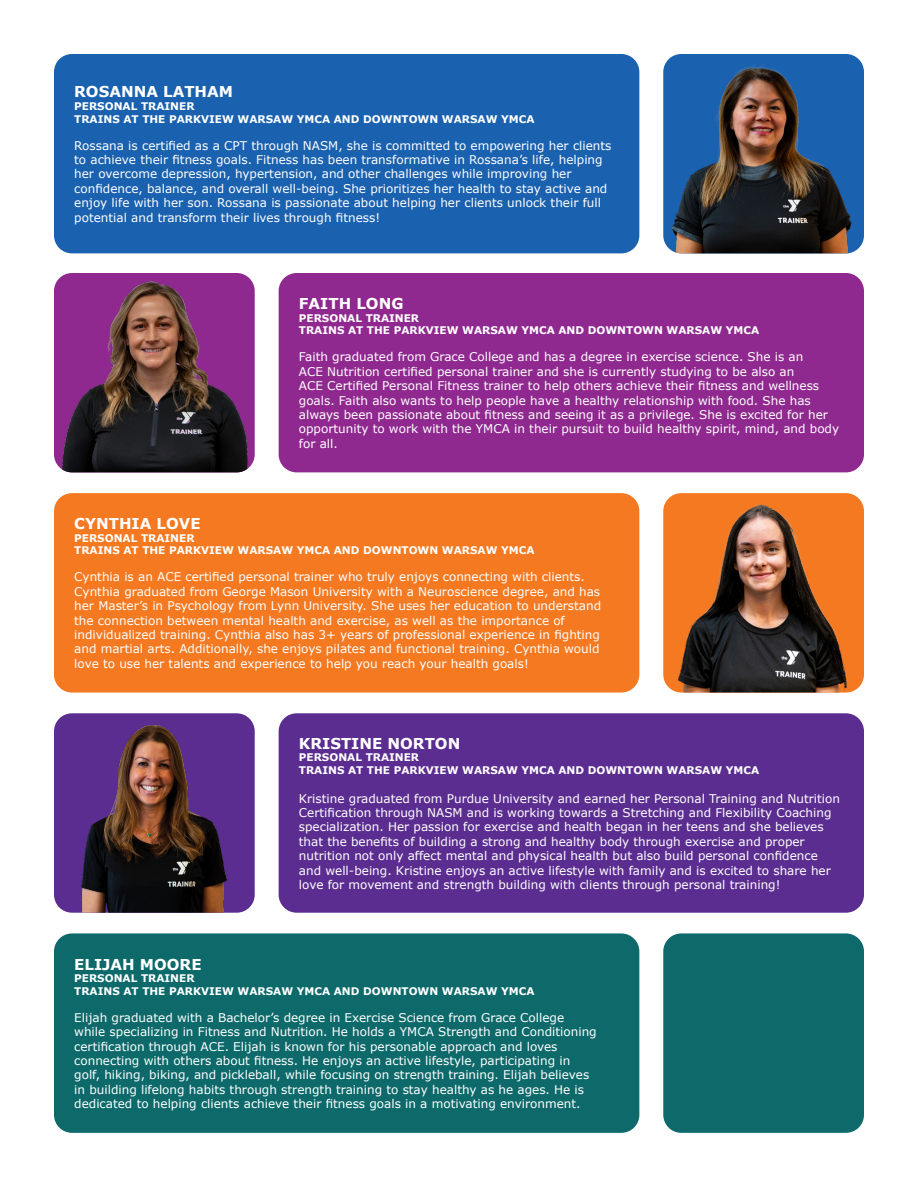
<style>
.page{position:relative;width:918px;height:1188px;background:#fff}
.page>*{position:absolute;margin:0;border:0;box-sizing:border-box;transform-origin:0 0}
.t1{font:700 15px "Verdana";color:#fff}
.t2{font:12px/14.4px "Verdana";color:#fff}
.t3{font:700 10.5px "Verdana";color:#fff}
</style>
<div class="page">
<img style="left:54px;top:273px;width:201px;height:199px">
<img style="left:663px;top:493px;width:201px;height:200px">
<img style="left:663px;top:54px;width:201px;height:199px">
<div style="left:663px;top:933px;width:201px;height:200px;background:#0d696a;border-radius:18px"></div>
<div style="left:279px;top:273px;width:585px;height:199px;background:#90298f;border-radius:18px"></div>
<div style="left:54px;top:493px;width:585px;height:200px;background:#f47921;border-radius:18px"></div>
<div style="left:54px;top:54px;width:585px;height:199px;background:#1a61af;border-radius:18px"></div>
<div style="left:54px;top:933px;width:585px;height:200px;background:#0d696a;border-radius:18px"></div>
<img style="left:54px;top:713px;width:201px;height:200px">
<div style="left:279px;top:713px;width:585px;height:200px;background:#5b2d90;border-radius:18px"></div>
<p class="t1" style="left:74px;top:82px;width:160px">ROSANNA LATHAM</p>
<p class="t3" style="left:74px;top:99px;width:122px">PERSONAL TRAINER</p>
<p class="t3" style="left:74px;top:112px;width:462px">TRAINS AT THE PARKVIEW WARSAW YMCA AND DOWNTOWN WARSAW YMCA</p>
<p class="t2" style="left:74px;top:138px;width:539px">Rossana is certified as a CPT through NASM, she is committed to empowering her clients to achieve their fitness goals. Fitness has been transformative in Rossana’s life, helping her overcome depression, hypertension, and other challenges while improving her confidence, balance, and overall well-being. She prioritizes her health to stay active and enjoy life with her son. Rossana is passionate about helping her clients unlock their full potential and transform their lives through fitness!</p>
<p class="t1" style="left:299px;top:294px;width:106px">FAITH LONG</p>
<p class="t3" style="left:299px;top:311px;width:122px">PERSONAL TRAINER</p>
<p class="t3" style="left:299px;top:324px;width:462px">TRAINS AT THE PARKVIEW WARSAW YMCA AND DOWNTOWN WARSAW YMCA</p>
<p class="t2" style="left:299px;top:350px;width:542px">Faith graduated from Grace College and has a degree in exercise science. She is an<br>ACE Nutrition certified personal trainer and she is currently studying to be also an<br>ACE Certified Personal Fitness trainer to help others achieve their fitness and wellness goals. Faith also wants to help people have a healthy relationship with food. She has always been passionate about fitness and seeing it as a privilege. She is excited for her opportunity to work with the YMCA in their pursuit to build healthy spirit, mind, and body for all.</p>
<p class="t1" style="left:74px;top:514px;width:128px">CYNTHIA LOVE</p>
<p class="t3" style="left:74px;top:531px;width:122px">PERSONAL TRAINER</p>
<p class="t3" style="left:74px;top:544px;width:462px">TRAINS AT THE PARKVIEW WARSAW YMCA AND DOWNTOWN WARSAW YMCA</p>
<p class="t2" style="left:74px;top:570px;width:528px">Cynthia is an ACE certified personal trainer who truly enjoys connecting with clients.<br>Cynthia graduated from George Mason University with a Neuroscience degree, and has her Master’s in Psychology from Lynn University. She uses her education to understand the connection between mental health and exercise, as well as the importance of individualized training. Cynthia also has 3+ years of professional experience in fighting and martial arts. Additionally, she enjoys pilates and functional training. Cynthia would love to use her talents and experience to help you reach your health goals!</p>
<p class="t1" style="left:299px;top:733px;width:163px">KRISTINE NORTON</p>
<p class="t3" style="left:299px;top:750px;width:122px">PERSONAL TRAINER</p>
<p class="t3" style="left:299px;top:763px;width:462px">TRAINS AT THE PARKVIEW WARSAW YMCA AND DOWNTOWN WARSAW YMCA</p>
<p class="t2" style="left:299px;top:791px;width:543px">Kristine graduated from Purdue University and earned her Personal Training and Nutrition Certification through NASM and is working towards a Stretching and Flexibility Coaching specialization. Her passion for exercise and health began in her teens and she believes that the benefits of building a strong and healthy body through exercise and proper nutrition not only affect mental and physical health but also build personal confidence and well-being. Kristine enjoys an active lifestyle with family and is excited to share her love for movement and strength building with clients through personal training!</p>
<p class="t1" style="left:74px;top:954px;width:129px">ELIJAH MOORE</p>
<p class="t3" style="left:74px;top:972px;width:122px">PERSONAL TRAINER</p>
<p class="t3" style="left:74px;top:984px;width:462px">TRAINS AT THE PARKVIEW WARSAW YMCA AND DOWNTOWN WARSAW YMCA</p>
<p class="t2" style="left:74px;top:1010px;width:524px">Elijah graduated with a Bachelor’s degree in Exercise Science from Grace College while specializing in Fitness and Nutrition. He holds a YMCA Strength and Conditioning certification through ACE. Elijah is known for his personable approach and loves connecting with others about fitness. He enjoys an active lifestyle, participating in golf, hiking, biking, and pickleball, while focusing on strength training. Elijah believes in building lifelong habits through strength training to stay healthy as he ages. He is dedicated to helping clients achieve their fitness goals in a motivating environment.</p>
</div>
